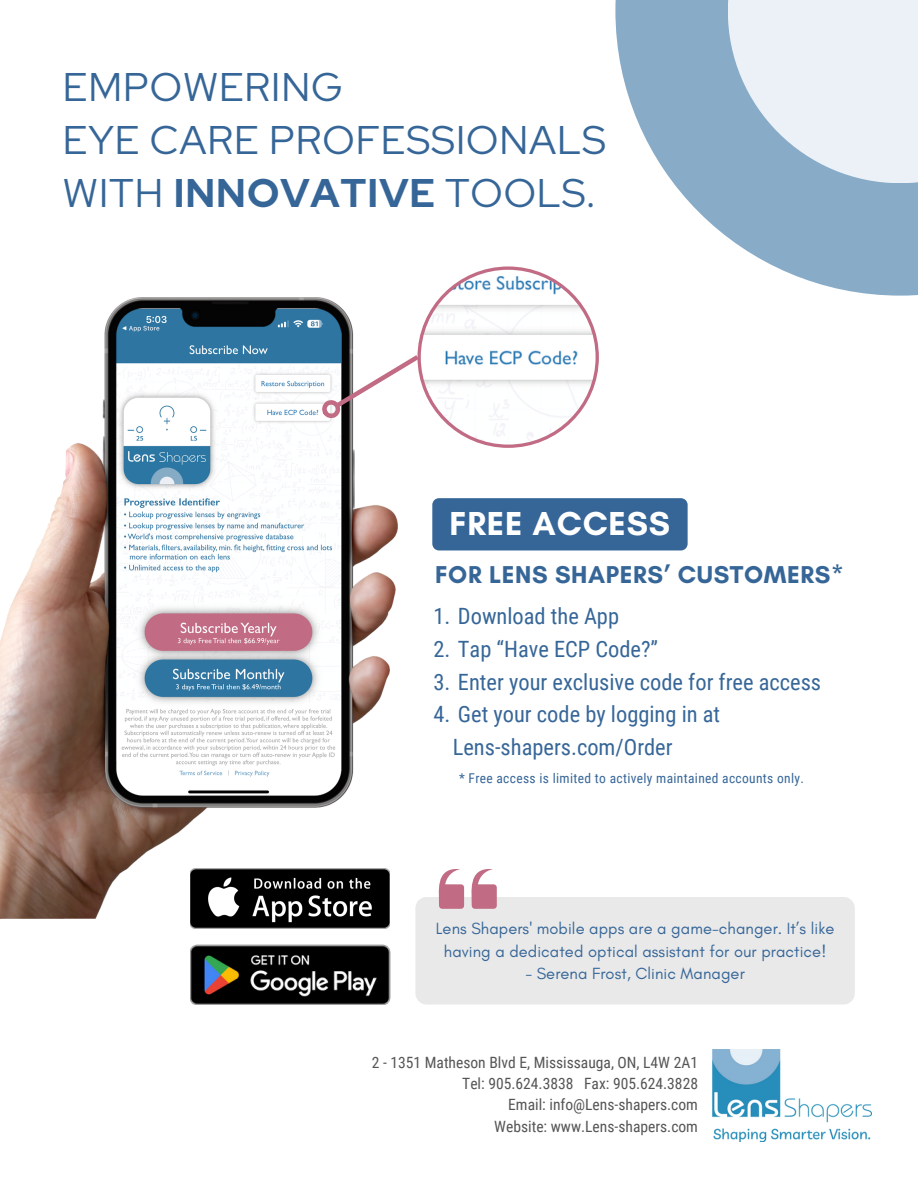
<style>
.page{position:relative;width:918px;height:1188px;background:#fff}
.page>*{position:absolute;margin:0;border:0;box-sizing:border-box;transform-origin:0 0}
.t1{font:39.9px/52.8px "Red Hat Display";letter-spacing:.025em;color:#366698}
.t2{font:700 33.9px "Glacial Indifference";letter-spacing:.025em;color:#fff}
.t3{font:700 24.9px "Glacial Indifference";letter-spacing:.025em;color:#366698}
.t4{font:22.5px/32.7px "Roboto Condensed";color:#366698}
.t5{font:16.5px/22.5px "Glacial Indifference";letter-spacing:.005em;color:#366698;text-align:center}
.t6{font:15.6px/21.3px "Roboto Condensed";color:#555;text-align:right}
.t7{font:13.5px "Roboto Condensed";letter-spacing:.025em;color:#366698}
.s1{font-weight:700}
</style>
<div class="page">
<svg style="left:615px;top:0;width:303px;height:296px;fill:#88abc7"></svg>
<svg style="left:728px;top:0;width:190px;height:183px;background:#d8e4ed"></svg>
<img style="left:0;top:298px;width:398px;height:621px">
<img style="left:712px;top:1049px;width:159px;height:93px">
<div style="left:415px;top:897px;width:440px;height:108px;background:#e9e9e9;border-radius:11px"></div>
<svg style="left:438px;top:869px;width:59px;height:40px"></svg>
<div style="left:432px;top:498px;width:256px;height:52px;background:#366698"></div>
<svg style="left:316px;top:266px;width:283px;height:182px"></svg>
<img style="left:190px;top:869px;width:199px;height:60px">
<img style="left:190px;top:945px;width:200px;height:59px">
<p class="t1" style="left:63px;top:60px;width:545px">EMPOWERING<br>EYE CARE PROFESSIONALS<br>WITH <span class="s1">INNOVATIVE</span> TOOLS.</p>
<h2 class="t2" style="left:450px;top:503px;width:222px">FREE ACCESS</h2>
<p class="t3" style="left:435px;top:559px;width:410px">FOR LENS SHAPERS’ CUSTOMERS*</p>
<p class="t4" style="left:434px;top:600px;width:187px">1. Download the App</p>
<p class="t4" style="left:434px;top:633px;width:226px">2. Tap “Have ECP Code?”</p>
<p class="t4" style="left:434px;top:666px;width:389px">3. Enter your exclusive code for free access</p>
<h5 class="t4" style="left:453px;top:698px;width:269px;text-indent:-19px">4. Get your code by logging in at<br>Lens-shapers.com/Order</h5>
<p class="t7" style="left:459px;top:771px;width:347px">* Free access is limited to actively maintained accounts only.</p>
<p class="t5" style="left:436px;top:917px;width:400px">Lens Shapers' mobile apps are a game-changer. It’s like having a dedicated optical assistant for our practice!</p>
<p class="t5" style="left:525px;top:962px;width:221px">- Serena Frost, Clinic Manager</p>
<h5 class="t6" style="left:372px;top:1052px;width:328px">2 - 1351 Matheson Blvd E, Mississauga, ON, L4W 2A1<br>Tel: 905.624.3838 Fax: 905.624.3828<br>Email: info@Lens-shapers.com<br>Website: www.Lens-shapers.com</h5>
</div>
